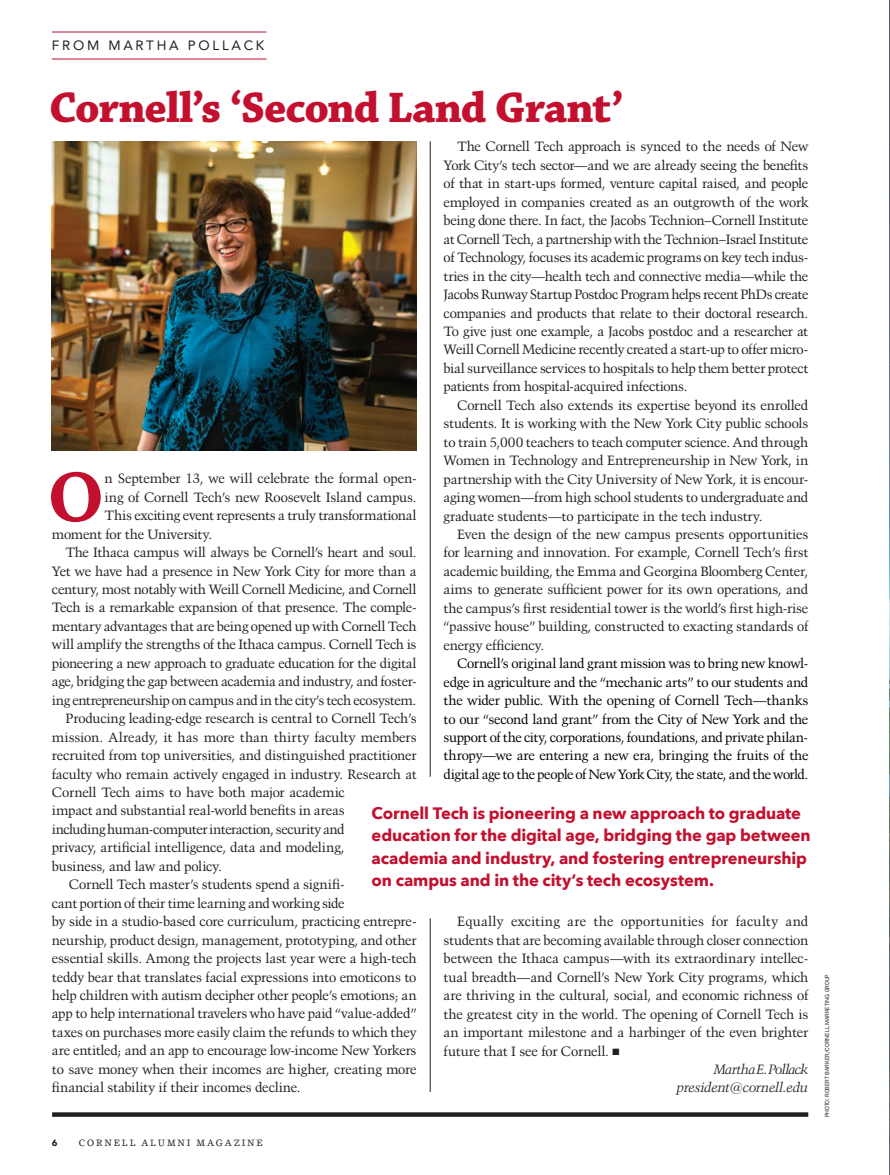
<style>
.page{position:relative;width:890px;height:1175px;background:#fff}
.page>*{position:absolute;margin:0;border:0;box-sizing:border-box;transform-origin:0 0}
.t1{font:700 66.6px "Lino Letter";color:#c3102f}
.t2{font:700 45px "Chaparral Pro";letter-spacing:-.025em;color:#c3102f}
.t3{font:700 16.5px/22.5px "Avenir Next";letter-spacing:-.01em;color:#c3102f}
.t4{font:13.5px/18.5px "Kuenstler 480 BT";letter-spacing:-.01em;color:#231f20;text-align:justify}
.t5{font:13.5px/18.5px "Kuenstler 480 BT";letter-spacing:-.03em;color:#000;text-align:justify}
.t6{font:13.5px "Kuenstler 480 BT";letter-spacing:.025em;color:#231f20}
.t7{font:italic 13.5px "Kuenstler 480 BT";letter-spacing:-.02em;color:#231f20}
.t8{font:13.5px "Avenir";letter-spacing:.2em;color:#231f20}
.t9{font:italic 13.5px "Kuenstler 480 BT";letter-spacing:-.04em;color:#231f20}
.t10{font:9px "Lino Letter";letter-spacing:.2em;color:#231f20}
.t11{font:700 9px "Avenir Next";color:#231f20}
.t12{font:6px "Franklin Gothic";color:#231f20}
</style>
<div class="page">
<svg style="left:52px;top:1112px;width:756px;height:4px;background:#343031"></svg>
<hr style="left:52px;top:32px;width:214px;height:1px;background:#c3102f">
<hr style="left:52px;top:59px;width:214px;height:1px;background:#c3102f">
<img style="left:52px;top:141px;width:364px;height:309px">
<hr style="left:430px;top:918px;width:1px;height:173px;background:#231f20">
<hr style="left:430px;top:141px;width:1px;height:635px;background:#231f20">
<img style="left:889px;top:1px;width:1px;height:1170px">
<img style="left:889px;top:363px;width:1px;height:303px">
<p class="t8" style="left:52px;top:36px;width:214px">FROM MARTHA POLLACK</p>
<h2 class="t2" style="left:49px;top:82px;width:576px">Cornell’s ‘Second Land Grant’</h2>
<p class="t4" style="left:443px;top:137px;width:366px;text-indent:14px">The Cornell Tech approach is synced to the needs of New York City’s tech sector—and we are already seeing the benefits of that in start-ups formed, venture capital raised, and people employed in companies created as an outgrowth of the work being done there. In fact, the Jacobs Technion –Cornell Institute at Cornell Tech, a partnership with the Technion–Israel Institute of Technology, focuses its academic programs on key tech indus&shy;tries in the city—health tech and connective media—while the Jacobs Runway Startup Postdoc Program helps recent PhDs create companies and products that relate to their doctoral research.<br>To give just one example, a Jacobs postdoc and a researcher at Weill Cornell Medicine recently created a start-up to offer micro&shy;bial surveillance services to hospitals to help them better protect patients from hospital-acquired infections.</p>
<p class="t4" style="left:443px;top:395px;width:366px;text-indent:14px">Cornell Tech also extends its expertise beyond its enrolled students. It is working with the New York City public schools to train 5,000 teachers to teach computer science. And through Women in Technology and Entrepreneurship in New York, in partnership with the City University of New York, it is encour&shy;aging women—from high school students to undergraduate and graduate students—to participate in the tech industry.</p>
<p class="t4" style="left:443px;top:525px;width:366px;text-indent:14px">Even the design of the new campus presents opportunities for learning and innovation. For example, Cornell Tech’s first academic building, the Emma and Georgina Bloomberg Center, aims to generate sufficient power for its own operations, and the campus’s first residential tower is the world’s first high-rise “passive house” building, constructed to exacting standards of energy efficiency.</p>
<p class="t5" style="left:443px;top:654px;width:366px;text-indent:14px">Cornell’s original land grant mission was to bring new knowl&shy;edge in agriculture and the “mechanic arts” to our students and the wider public. With the opening of Cornell Tech—thanks to our “second land grant” from the City of New York and the support of the city, corporations, foundations, and private philan&shy;thropy—we are entering a new era, bringing the fruits of the digital age to the people of New York City, the state, and the world.</p>
<h1 class="t1" style="left:48px;top:456px;width:57px">O</h1>
<p class="t4" style="left:105px;top:469px;width:313px">n September 13, we will celebrate the formal open-</p>
<p class="t4" style="left:105px;top:487px;width:313px">ing of Cornell Tech’s new Roosevelt Island campus.</p>
<p class="t4" style="left:105px;top:506px;width:313px">This exciting event represents a truly transformational</p>
<p class="t4" style="left:52px;top:524px;width:162px">moment for the University.</p>
<p class="t4" style="left:65px;top:543px;width:352px">The Ithaca campus will always be Cornell’s heart and soul.</p>
<p class="t4" style="left:52px;top:561px;width:366px">Yet we have had a presence in New York City for more than a</p>
<p class="t4" style="left:52px;top:580px;width:366px">century, most notably with Weill Cornell Medicine, and Cornell</p>
<p class="t4" style="left:52px;top:598px;width:366px">Tech is a remarkable expansion of that presence. The comple-</p>
<p class="t4" style="left:52px;top:616px;width:366px">mentary advantages that are being opened up with Cornell Tech</p>
<p class="t4" style="left:52px;top:635px;width:366px">will amplify the strengths of the Ithaca campus. Cornell Tech is</p>
<p class="t4" style="left:52px;top:653px;width:366px">pioneering a new approach to graduate education for the digital</p>
<p class="t4" style="left:52px;top:672px;width:366px">age, bridging the gap between academia and industry, and foster-</p>
<p class="t4" style="left:52px;top:690px;width:366px">ing entrepreneurship on campus and in the city’s tech ecosystem.</p>
<p class="t4" style="left:65px;top:709px;width:352px">Producing leading-edge research is central to Cornell Tech’s</p>
<p class="t4" style="left:52px;top:727px;width:366px">mission. Already, it has more than thirty faculty members</p>
<p class="t4" style="left:52px;top:746px;width:366px">recruited from top universities, and distinguished practitioner</p>
<p class="t4" style="left:52px;top:764px;width:366px">faculty who remain actively engaged in industry. Research at</p>
<p class="t4" style="left:52px;top:782px;width:294px">Cornell Tech aims to have both major academic</p>
<p class="t4" style="left:52px;top:801px;width:294px">impact and substantial real-world benefits in areas</p>
<p class="t4" style="left:52px;top:819px;width:294px">including human-computer interaction, security and</p>
<p class="t4" style="left:52px;top:838px;width:294px">privacy, artificial intelligence, data and modeling,</p>
<p class="t4" style="left:52px;top:856px;width:171px">business, and law and policy.</p>
<p class="t4" style="left:69px;top:875px;width:277px">Cornell Tech master’s students spend a signifi-</p>
<p class="t4" style="left:52px;top:893px;width:294px">cant portion of their time learning and working side</p>
<p class="t4" style="left:52px;top:911px;width:366px">by side in a studio-based core curriculum, practicing entrepre-</p>
<p class="t4" style="left:52px;top:930px;width:366px">neurship, product design, management, prototyping, and other</p>
<p class="t4" style="left:52px;top:948px;width:366px">essential skills. Among the projects last year were a high-tech</p>
<p class="t4" style="left:52px;top:967px;width:366px">teddy bear that translates facial expressions into emoticons to</p>
<p class="t4" style="left:52px;top:985px;width:366px">help children with autism decipher other people’s emotions; an</p>
<p class="t4" style="left:52px;top:1004px;width:366px">app to help international travelers who have paid “value-added”</p>
<p class="t4" style="left:52px;top:1022px;width:366px">taxes on purchases more easily claim the refunds to which they</p>
<p class="t4" style="left:52px;top:1041px;width:366px">are entitled; and an app to encourage low-income New Yorkers</p>
<p class="t4" style="left:52px;top:1059px;width:366px">to save money when their incomes are higher, creating more</p>
<p class="t4" style="left:52px;top:1077px;width:250px">financial stability if their incomes decline.</p>
<p class="t3" style="left:371px;top:802px;width:440px">Cornell Tech is pioneering a new approach to graduate education for the digital age, bridging the gap between academia and industry, and fostering entrepreneurship on campus and in the city’s tech ecosystem.</p>
<p class="t6" style="left:457px;top:913px;width:352px">Equally exciting are the opportunities for faculty and</p>
<p class="t4" style="left:443px;top:930px;width:366px">students that are becoming available through closer connection</p>
<p class="t4" style="left:443px;top:949px;width:366px">between the Ithaca campus—with its extraordinary intellec-</p>
<p class="t4" style="left:443px;top:967px;width:366px">tual breadth—and Cornell’s New York City programs, which</p>
<p class="t4" style="left:443px;top:985px;width:366px">are thriving in the cultural, social, and economic richness of</p>
<p class="t4" style="left:443px;top:1004px;width:366px">the greatest city in the world. The opening of Cornell Tech is</p>
<p class="t4" style="left:443px;top:1022px;width:366px">an important milestone and a harbinger of the even brighter</p>
<p class="t4" style="left:443px;top:1041px;width:177px">future that I see for Cornell. ■</p>
<p class="t9" style="left:713px;top:1060px;width:96px">Martha E. Pollack</p>
<p class="t7" style="left:677px;top:1078px;width:133px">president@cornell.edu</p>
<p class="t11" style="left:52px;top:1136px;width:7px">6</p>
<p class="t10" style="left:79px;top:1137px;width:185px">CORNELL ALUMNI MAGAZINE</p>
<p class="t12" style="left:823px;top:1117px;width:144px;rotate:-90deg">Photo: robert barker/cornell marketing grouP</p>
</div>
